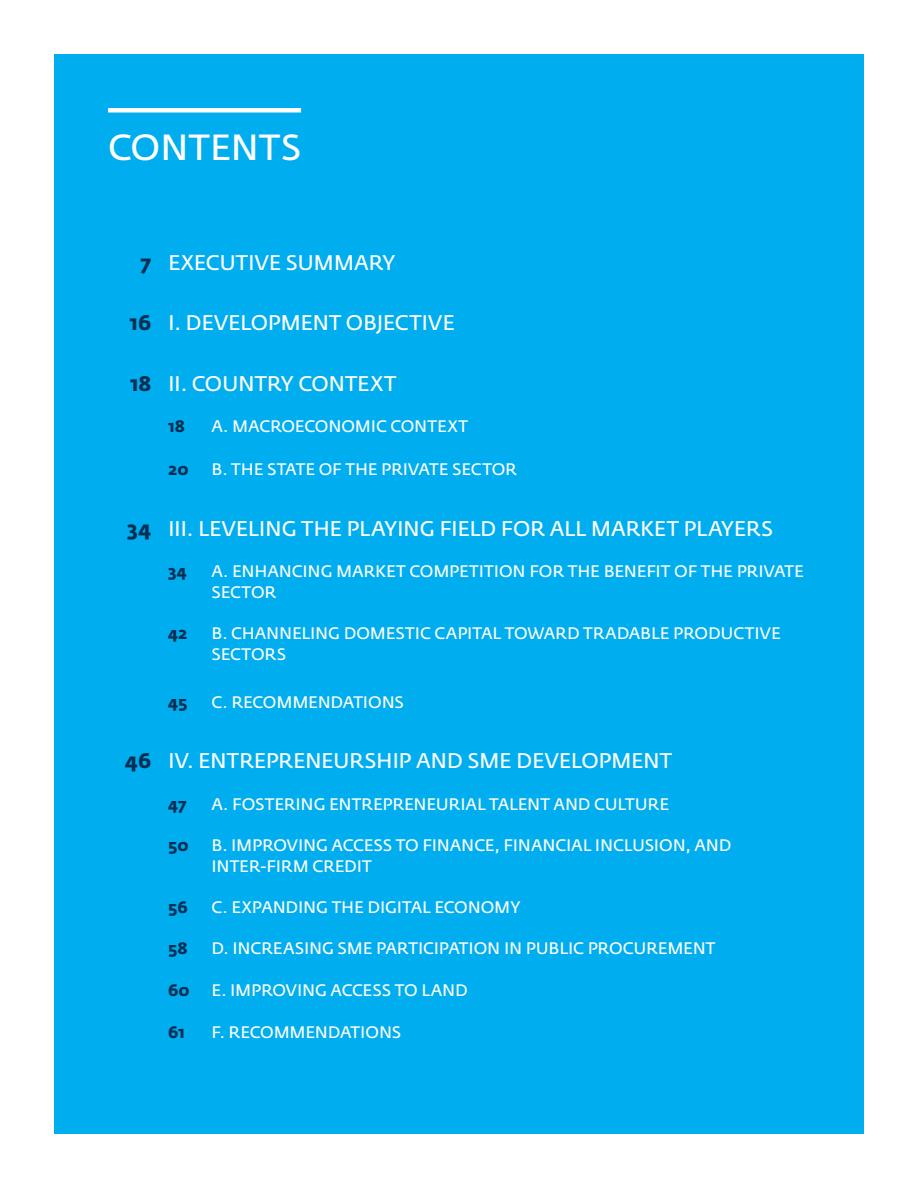
<style>
.page{position:relative;width:918px;height:1188px;background:#fff}
.page>*{position:absolute;margin:0;border:0;box-sizing:border-box;transform-origin:0 0}
.t1{font:36px "Fedra Sans";color:#fff}
.Body_Copy{font:21px "Fedra Sans";letter-spacing:-.01em;color:#fff}
.t2{font:16.5px/21px "Fedra Sans";letter-spacing:-.005em;color:#fff}
.t3{font:700 16.5px "Fedra Sans";letter-spacing:.005em;color:#002e54}
.s1{font-weight:700;color:#002e54}
</style>
<div class="page">
<div style="left:54px;top:54px;width:810px;height:1080px;background:#00aeef"></div>
<hr style="left:108px;top:108px;width:193px;height:4px;background:#fff">
<p class="t1" style="left:108px;top:127px;width:195px">CONTENTS</p>
<p class="Body_Copy" style="left:141px;top:251px;width:256px"><span class="s1">7</span> EXECUTIVE SUMMARY</p>
<p class="Body_Copy" style="left:129px;top:312px;width:327px"><span class="s1">16</span> I. DEVELOPMENT OBJECTIVE</p>
<p class="Body_Copy" style="left:130px;top:372px;width:268px"><span class="s1">18</span> II. COUNTRY CONTEXT</p>
<p class="t3" style="left:168px;top:417px;width:18px">18</p>
<p class="t2" style="left:211px;top:417px;width:258px">A. MACROECONOMIC CONTEXT</p>
<p class="t3" style="left:168px;top:459px;width:22px">20</p>
<p class="t2" style="left:211px;top:459px;width:307px">B. THE STATE OF THE PRIVATE SECTOR</p>
<p class="Body_Copy" style="left:127px;top:517px;width:648px"><span class="s1">34</span> III. LEVELING THE PLAYING FIELD FOR ALL MARKET PLAYERS</p>
<p class="t3" style="left:168px;top:561px;width:21px">34</p>
<p class="t2" style="left:211px;top:561px;width:594px">A. ENHANCING MARKET COMPETITION FOR THE BENEFIT OF THE PRIVATE<br>SECTOR</p>
<p class="t3" style="left:168px;top:624px;width:21px">42</p>
<p class="t2" style="left:211px;top:624px;width:571px">B. CHANNELING DOMESTIC CAPITAL TOWARD TRADABLE PRODUCTIVE<br>SECTORS</p>
<p class="t3" style="left:168px;top:692px;width:21px">45</p>
<p class="t2" style="left:211px;top:692px;width:194px">C. RECOMMENDATIONS</p>
<p class="Body_Copy" style="left:125px;top:750px;width:548px"><span class="s1">46</span> IV. ENTREPRENEURSHIP AND SME DEVELOPMENT</p>
<p class="t3" style="left:168px;top:794px;width:20px">47</p>
<p class="t2" style="left:212px;top:794px;width:459px">A. FOSTERING ENTREPRENEURIAL TALENT AND CULTURE</p>
<p class="t3" style="left:168px;top:835px;width:22px">50</p>
<p class="t2" style="left:211px;top:835px;width:521px">B. IMPROVING ACCESS TO FINANCE, FINANCIAL INCLUSION, AND<br>INTER-FIRM CREDIT</p>
<p class="t3" style="left:168px;top:897px;width:21px">56</p>
<p class="t2" style="left:212px;top:897px;width:311px">C. EXPANDING THE DIGITAL ECONOMY</p>
<p class="t3" style="left:168px;top:939px;width:21px">58</p>
<p class="t2" style="left:212px;top:939px;width:506px">D. INCREASING SME PARTICIPATION IN PUBLIC PROCUREMENT</p>
<p class="t3" style="left:168px;top:980px;width:23px">60</p>
<p class="t2" style="left:212px;top:980px;width:258px">E. IMPROVING ACCESS TO LAND</p>
<p class="t3" style="left:168px;top:1023px;width:19px">61</p>
<p class="t2" style="left:211px;top:1023px;width:191px">F. RECOMMENDATIONS</p>
</div>
